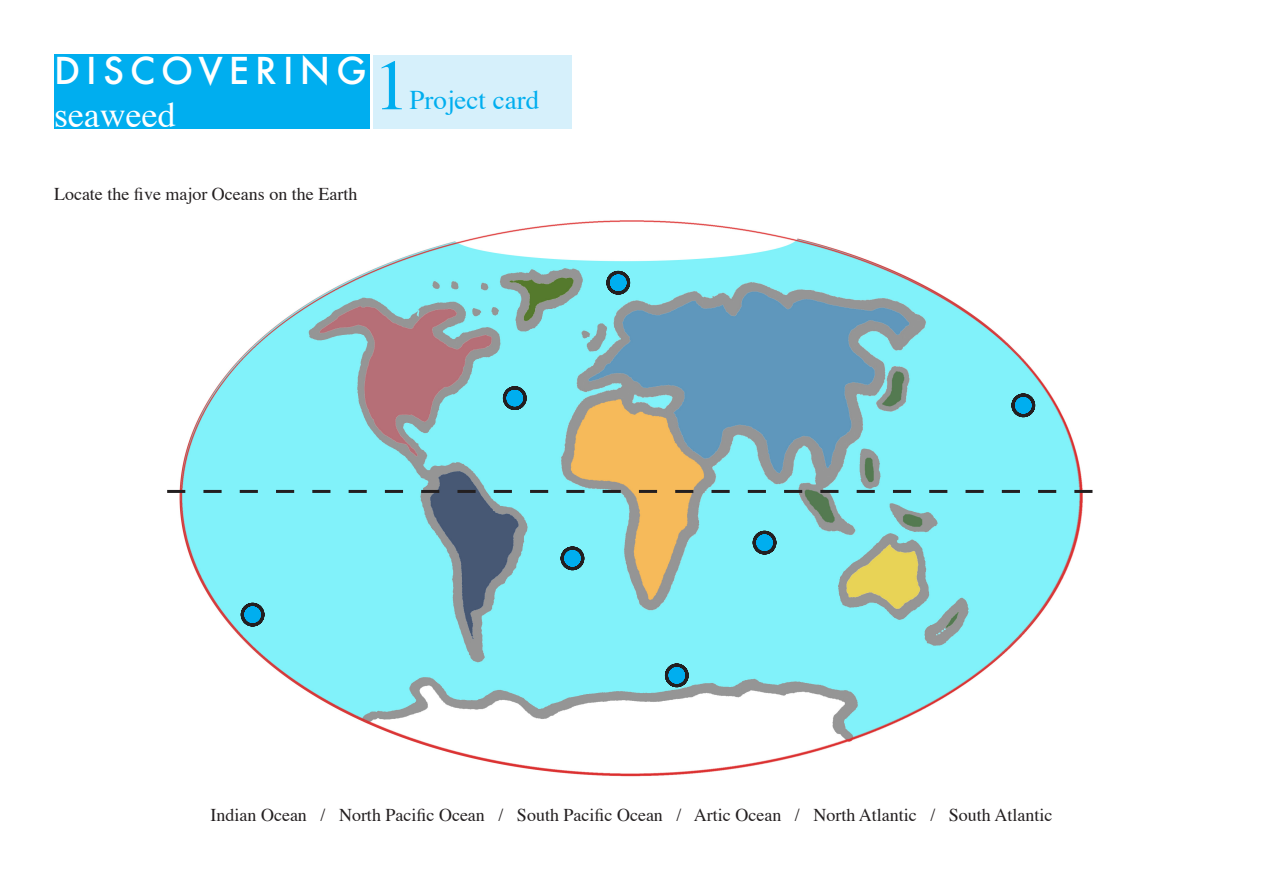
<style>
.page{position:relative;width:1263px;height:893px;background:#fff}
.page>*{position:absolute;margin:0;border:0;box-sizing:border-box;transform-origin:0 0}
.t1{font:72px "Times";color:#00aeef}
.t2{font:500 36px "Futura";letter-spacing:.17em;color:#fff}
.t3{font:36px "Times";color:#fff}
.t4{font:27px "Times";color:#00aeef}
.t5{font:18px "Times";color:#231f20}
</style>
<div class="page">
<div style="left:54px;top:54px;width:315px;height:75px;background:#00aeef"></div>
<div style="left:374px;top:55px;width:198px;height:74px;background:#d6f0fb"></div>
<img style="left:167px;top:220px;width:926px;height:557px">
<svg style="left:167px;top:490px;width:925px;height:3px;background:#547e7f"></svg>
<svg style="left:501px;top:385px;width:27px;height:26px"></svg>
<svg style="left:605px;top:269px;width:27px;height:27px"></svg>
<svg style="left:559px;top:545px;width:27px;height:27px"></svg>
<svg style="left:663px;top:662px;width:27px;height:27px"></svg>
<svg style="left:239px;top:601px;width:27px;height:27px"></svg>
<svg style="left:1010px;top:392px;width:26px;height:27px"></svg>
<svg style="left:751px;top:529px;width:27px;height:27px"></svg>
<p class="t2" style="left:54px;top:46px;width:314px">DISCOVERING</p>
<p class="t3" style="left:54px;top:81px;width:123px">seaweed</p>
<p class="t1" style="left:374px;top:18px;width:37px">1</p>
<p class="t4" style="left:410px;top:75px;width:131px">Project card</p>
<p class="t5" style="left:54px;top:177px;width:305px">Locate the five major Oceans on the Earth</p>
<p class="t5" style="left:210px;top:798px;width:843px">Indian Ocean / North Pacific Ocean / South Pacific Ocean / Artic Ocean / North Atlantic / South Atlantic</p>
</div>
